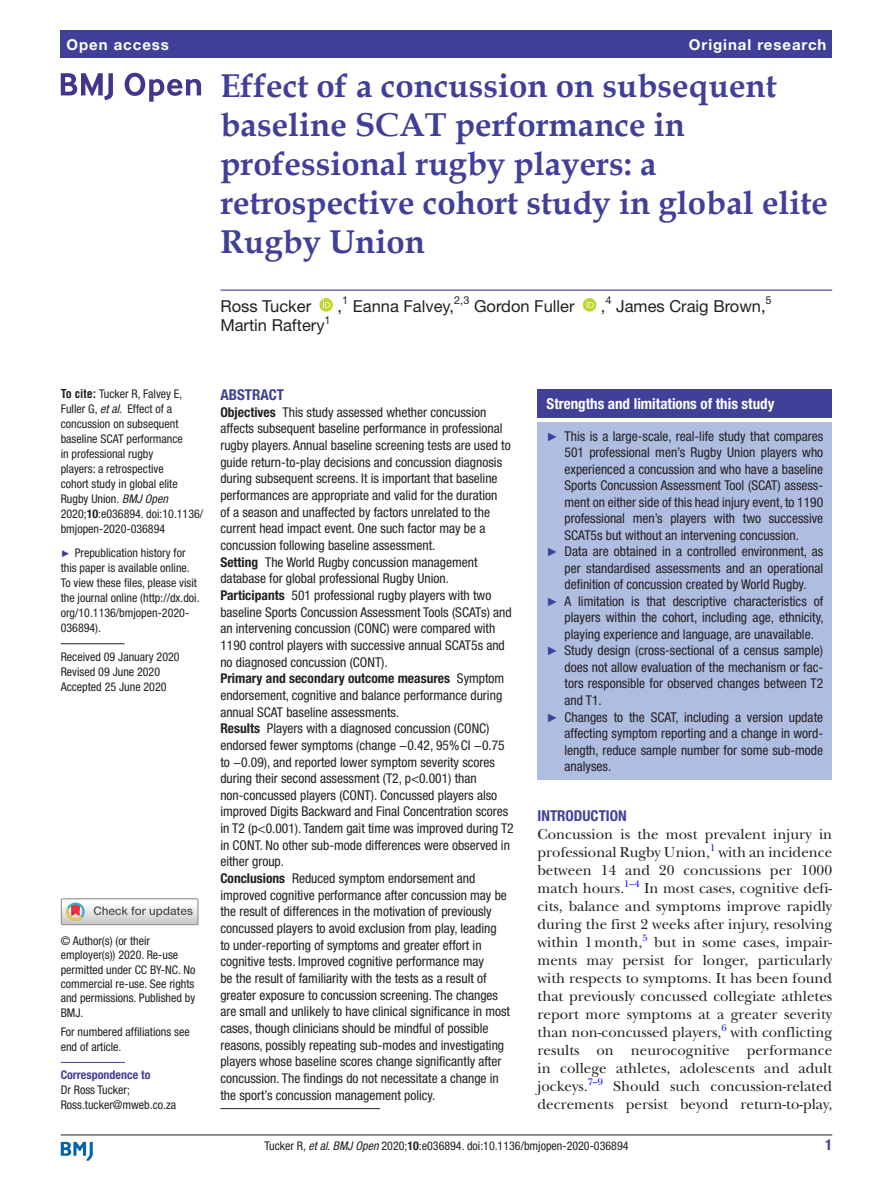
<style>
.page{position:relative;width:893px;height:1191px;background:#fff}
.page>*{position:absolute;margin:0;border:0;box-sizing:border-box;transform-origin:0 0}
.t1{font:700 33px/39px "Book Antiqua";color:#414099}
.t2{font:16.5px "Helvetica Neue LT Std";color:#231f20}
.t3{font:15px/18px "New Baskerville";color:#231f20;text-align:justify}
.t4{font:700 condensed 15px "Helvetica Neue LT Std";color:#fff}
.t5{font:700 15px "Helvetica Neue LT Std";letter-spacing:.065em;color:#fff}
.t6{font:700 condensed 15px "Helvetica Neue LT Std";color:#414099}
.t7{font:condensed 13.5px/16.6px "Helvetica Neue LT Std";color:#231f20}
.t8{font:condensed 12px/15px "Helvetica Neue LT Std";color:#231f20}
.t9{font:700 condensed 12px "Helvetica Neue LT Std";color:#414099}
.t10{font:10.95px "Helvetica Neue LT Std";color:#231f20}
.t11{font:9.9px "New Baskerville";color:#00f}
.s1{font-family:"Helvetica LT Std";font-weight:700}
.s2{font-style:italic}
.s3{font-weight:700}
.s4{font-family:"Arial";font-stretch:normal;font-size:9.75px;color:#414099}
.s5{font-family:"Arial";font-stretch:normal;font-size:12px;color:#414099}
</style>
<div class="page">
<hr style="left:61px;top:1134px;width:771px;height:1px;background:#231f20">
<svg style="left:61px;top:1141px;width:32px;height:19px"></svg>
<div style="left:61px;top:31px;width:771px;height:27px;background:#414099"></div>
<hr style="left:220px;top:289px;width:612px;height:2px;background:#414099">
<svg style="left:319px;top:298px;width:14px;height:14px"></svg>
<svg style="left:583px;top:298px;width:13px;height:14px"></svg>
<hr style="left:61px;top:643px;width:64px;height:1px;background:#231f20">
<hr style="left:61px;top:1062px;width:64px;height:1px;background:#414099">
<svg style="left:61px;top:73px;width:52px;height:27px"></svg>
<svg style="left:125px;top:73px;width:76px;height:29px"></svg>
<div style="left:61px;top:898px;width:138px;height:27px;border:1px solid #969090"></div>
<svg style="left:61px;top:898px;width:137px;height:26px"></svg>
<hr style="left:220px;top:1108px;width:160px;height:1px;background:#231f20">
<div style="left:538px;top:389px;width:294px;height:29px;background:#414099"></div>
<div style="left:538px;top:422px;width:294px;height:358px;background:#afbde1"></div>
<p class="t5" style="left:66px;top:35px;width:104px">Open access</p>
<p class="t5" style="left:689px;top:35px;width:139px">Original research</p>
<h1 class="t1" style="left:220px;top:66px;width:609px">Effect of a concussion on subsequent baseline SCAT performance in professional rugby players: a retrospective cohort study in global elite<br>Rugby Union</h1>
<p class="t2" style="left:220px;top:296px;width:92px">Ross Tucker</p>
<p class="t2" style="left:337px;top:296px;width:6px">,</p>
<p class="t10" style="left:342px;top:294px;width:8px">1</p>
<p class="t2" style="left:353px;top:296px;width:103px">Eanna Falvey,</p>
<p class="t10" style="left:454px;top:294px;width:17px">2,3</p>
<p class="t2" style="left:474px;top:296px;width:102px">Gordon Fuller</p>
<p class="t10" style="left:605px;top:294px;width:8px">4</p>
<p class="t2" style="left:616px;top:296px;width:151px">James Craig Brown,</p>
<p class="t10" style="left:766px;top:294px;width:8px">5</p>
<p class="t2" style="left:601px;top:296px;width:6px">,</p>
<p class="t2" style="left:220px;top:315px;width:106px">Martin Raftery</p>
<p class="t10" style="left:325px;top:313px;width:8px">1</p>
<p class="t8" style="left:61px;top:386px;width:144px"><span class="s1">To cite:</span> Tucker R, Falvey E,<br>Fuller G, <span class="s2">et al</span>. Effect of a concussion on subsequent baseline SCAT performance<br>in professional rugby<br>players: a retrospective<br>cohort study in global elite<br>Rugby Union. <span class="s2">BMJ Open<br></span>2020;<span class="s3">10</span>:e036894. doi:10.1136/ bmjopen-2020-036894</p>
<p class="t8" style="left:61px;top:545px;width:140px"><span class="s4">►</span> Prepublication history for this paper is available online.<br>To view these files, please visit the journal online (http://dx.doi. org/10.1136/bmjopen-2020-<br>036894).</p>
<p class="t8" style="left:61px;top:649px;width:120px">Received 09 January 2020<br>Revised 09 June 2020<br>Accepted 25 June 2020</p>
<p class="t8" style="left:61px;top:933px;width:136px;line-height:14.4px">© Author(s) (or their employer(s)) 2020. Re-use permitted under CC BY-NC. No commercial re-use. See rights and permissions. Published by<br>BMJ.</p>
<p class="t8" style="left:61px;top:1024px;width:130px">For numbered affiliations see end of article.</p>
<p class="t9" style="left:61px;top:1067px;width:91px">Correspondence to</p>
<p class="t8" style="left:61px;top:1082px;width:117px">Dr Ross Tucker;<br>Ross.tucker@mweb.co.za</p>
<p class="t6" style="left:220px;top:386px;width:65px">ABSTRACT</p>
<p class="t7" style="left:220px;top:403px;width:295px"><span class="s3">Objectives</span> This study assessed whether concussion affects subsequent baseline performance in professional rugby players. Annual baseline screening tests are used to guide return-to-play decisions and concussion diagnosis during subsequent screens. It is important that baseline performances are appropriate and valid for the duration<br>of a season and unaffected by factors unrelated to the current head impact event. One such factor may be a concussion following baseline assessment.<br><span class="s3">Setting</span> The World Rugby concussion management database for global professional Rugby Union.<br><span class="s3">Participants</span> 501 professional rugby players with two baseline Sports Concussion Assessment Tools (SCATs) and an intervening concussion (CONC) were compared with 1190 control players with successive annual SCAT5s and no diagnosed concussion (CONT).<br><span class="s3">Primary and secondary outcome measures</span> Symptom endorsement, cognitive and balance performance during annual SCAT baseline assessments.<br><span class="s3">Results</span> Players with a diagnosed concussion (CONC) endorsed fewer symptoms (change −0.42, 95%CI −0.75 to −0.09), and reported lower symptom severity scores during their second assessment (T2, p&lt;0.001) than non-concussed players (CONT). Concussed players also improved Digits Backward and Final Concentration scores in T2 (p&lt;0.001). Tandem gait time was improved during T2 in CONT. No other sub-mode differences were observed in either group.<br><span class="s3">Conclusions</span> Reduced symptom endorsement and improved cognitive performance after concussion may be the result of differences in the motivation of previously concussed players to avoid exclusion from play, leading<br>to under-reporting of symptoms and greater effort in cognitive tests. Improved cognitive performance may<br>be the result of familiarity with the tests as a result of greater exposure to concussion screening. The changes are small and unlikely to have clinical significance in most cases, though clinicians should be mindful of possible reasons, possibly repeating sub-modes and investigating players whose baseline scores change significantly after concussion. The findings do not necessitate a change in the sport’s concussion management policy.</p>
<p class="t4" style="left:547px;top:395px;width:229px">Strengths and limitations of this study</p>
<p class="t7" style="left:547px;top:428px;width:278px"><span class="s5">►</span> This is a large-scale, real-life study that compares</p>
<p class="t7" style="left:565px;top:444px;width:260px">501 professional men’s Rugby Union players who</p>
<p class="t7" style="left:565px;top:461px;width:260px">experienced a concussion and who have a baseline</p>
<p class="t7" style="left:565px;top:477px;width:260px">Sports Concussion Assessment Tool (SCAT) assess-</p>
<p class="t7" style="left:565px;top:494px;width:260px">ment on either side of this head injury event, to 1190</p>
<p class="t7" style="left:565px;top:510px;width:260px">professional men’s players with two successive</p>
<p class="t7" style="left:565px;top:527px;width:236px">SCAT5s but without an intervening concussion.</p>
<p class="t7" style="left:547px;top:543px;width:278px"><span class="s5">►</span> Data are obtained in a controlled environment, as</p>
<p class="t7" style="left:565px;top:560px;width:260px">per standardised assessments and an operational</p>
<p class="t7" style="left:565px;top:576px;width:243px">definition of concussion created by World Rugby.</p>
<p class="t7" style="left:547px;top:593px;width:278px"><span class="s5">►</span> A limitation is that descriptive characteristics of</p>
<p class="t7" style="left:565px;top:609px;width:261px">players within the cohort, including age, ethnicity,</p>
<p class="t7" style="left:565px;top:626px;width:251px">playing experience and language, are unavailable.</p>
<p class="t7" style="left:547px;top:642px;width:278px"><span class="s5">►</span> Study design (cross-sectional of a census sample)</p>
<p class="t7" style="left:565px;top:659px;width:260px">does not allow evaluation of the mechanism or fac-</p>
<p class="t7" style="left:565px;top:675px;width:260px">tors responsible for observed changes between T2</p>
<p class="t7" style="left:565px;top:692px;width:39px">and T1.</p>
<p class="t7" style="left:547px;top:708px;width:278px"><span class="s5">►</span> Changes to the SCAT, including a version update</p>
<p class="t7" style="left:565px;top:725px;width:260px">affecting symptom reporting and a change in word-</p>
<p class="t7" style="left:565px;top:741px;width:260px">length, reduce sample number for some sub-mode</p>
<p class="t7" style="left:565px;top:758px;width:48px">analyses.</p>
<p class="t6" style="left:538px;top:807px;width:91px">INTRODUCTION</p>
<p class="t3" style="left:538px;top:825px;width:296px">Concussion is the most prevalent injury in professional Rugby Union,</p>
<p class="t11" style="left:710px;top:841px;width:7px">1</p>
<p class="t3" style="left:538px;top:843px;width:296px;text-indent:181px">with an incidence between 14 and 20 concussions per 1000 match hours.</p>
<p class="t11" style="left:624px;top:877px;width:17px">1–4</p>
<p class="t3" style="left:538px;top:879px;width:296px;text-indent:107px">In most cases, cognitive defi&shy;cits, balance and symptoms improve rapidly during the first 2 weeks after injury, resolving within 1month,</p>
<p class="t11" style="left:642px;top:931px;width:7px">5</p>
<p class="t3" style="left:538px;top:933px;width:296px;text-indent:117px">but in some cases, impair&shy;ments may persist for longer, particularly with respects to symptoms. It has been found that previously concussed collegiate athletes report more symptoms at a greater severity than non-concussed players,<sup>6</sup> with conflicting results on neurocognitive performance in college athletes, adolescents and adult jockeys.</p>
<p class="t11" style="left:588px;top:1075px;width:17px">7–9</p>
<p class="t3" style="left:538px;top:1077px;width:296px;text-align:right">Should such concussion-related decrements persist beyond return-to-play,</p>
<p class="t8" style="left:264px;top:1137px;width:366px">Tucker R, <span class="s2">et al</span>. <span class="s2">BMJ Open</span> 2020;<span class="s3">10</span>:e036894. doi:10.1136/bmjopen-2020-036894</p>
<p class="t6" style="left:825px;top:1135px;width:9px">1</p>
</div>
